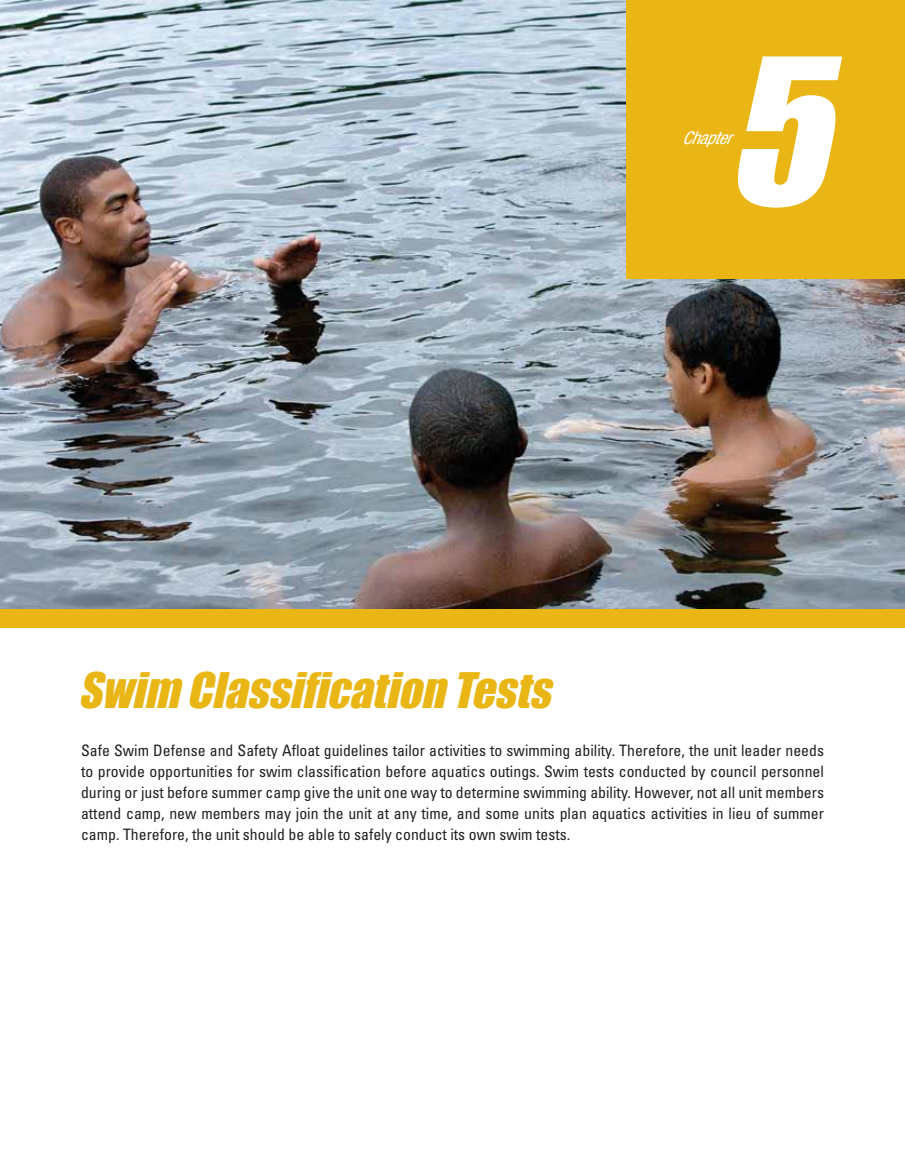
<style>
.page{position:relative;width:905px;height:1175px;background:#fff}
.page>*{position:absolute;margin:0;border:0;box-sizing:border-box;transform-origin:0 0}
.t1{font:italic 187.5px "Impact";color:#fff}
.t2{font:italic 45px "Impact";color:#e9b616}
.t3{font:italic condensed 17.55px "Helvetica Neue LT Std";color:#fff}
.t4{font:condensed 15.75px/21px "Univers LT Std";color:#231f20;text-align:justify}
</style>
<div class="page">
<img style="left:0;top:0;width:904px;height:609px">
<div style="left:0;top:609px;width:904px;height:18px;background:#e9b616"></div>
<div style="left:626px;top:0;width:278px;height:279px;background:#e9b616"></div>
<h1 class="t1" style="left:725px;top:-14px;width:159px">5</h1>
<p class="t3" style="left:682px;top:127px;width:50px">Chapter</p>
<h2 class="t2" style="left:78px;top:655px;width:487px">Swim ClassificationTests</h2>
<p class="t4" style="left:81px;top:739px;width:744px">Safe Swim Defense and Safety Afloat guidelines tailor activities to swimming ability. Therefore, the unit leader needs to provide opportunities for swim classification before aquatics outings. Swim tests conducted by council personnel during or just before summer camp give the unit one way to determine swimming ability. However, not all unit members attend camp, new members may join the unit at any time, and some units plan aquatics activities in lieu of summer camp. Therefore, the unit should be able to safely conduct its own swim tests.</p>
</div>
